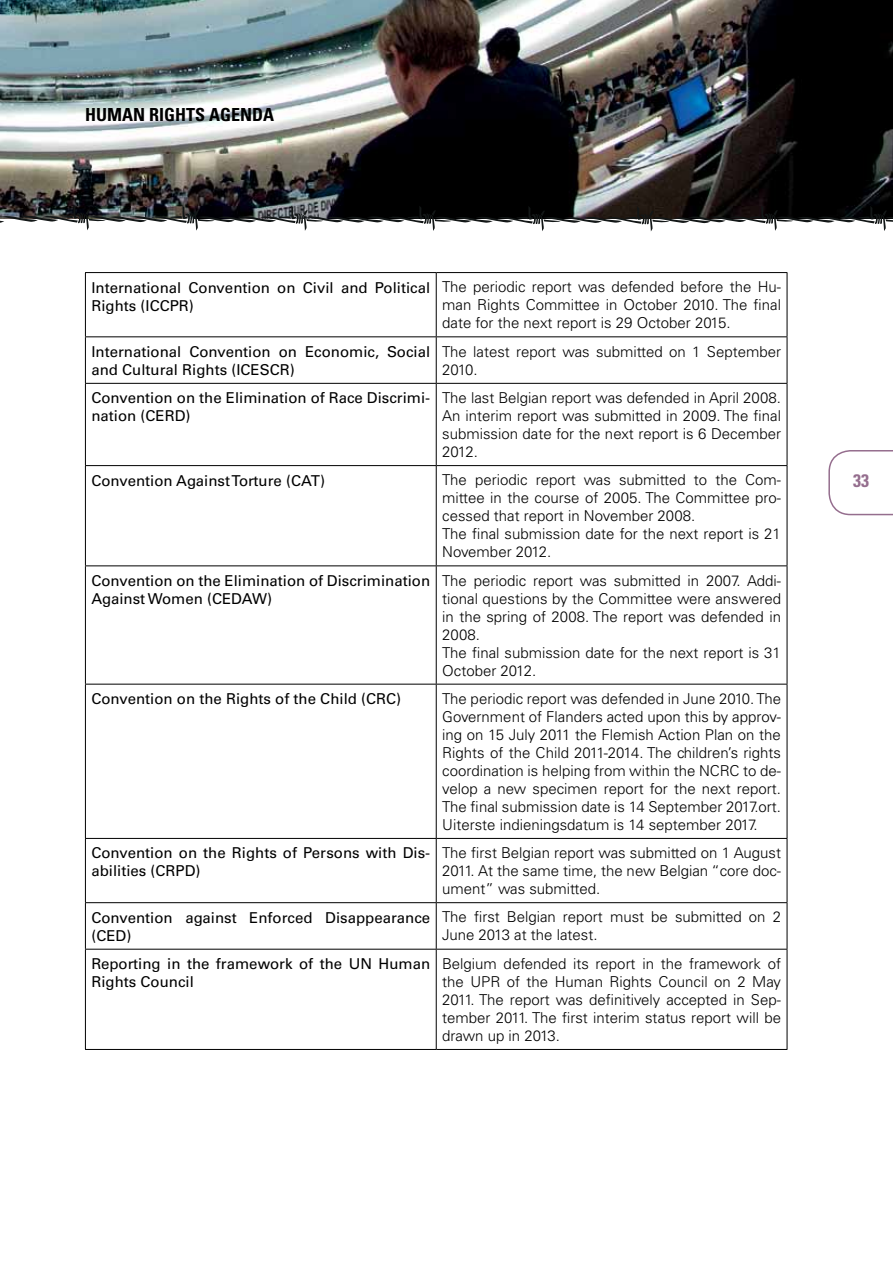
<style>
.page{position:relative;width:893px;height:1263px;background:#fff}
.page>*{position:absolute;margin:0;border:0;box-sizing:border-box;transform-origin:0 0}
.t1{font:700 condensed 18px "Univers LT";color:#000}
.t2{font:700 condensed 18px "Univers LT";color:#956e8e}
.t3{font:300 15px/18px "Univers CE";color:#000;text-align:justify}
.t4{font:500 15px/18px "Univers CE";color:#000}
</style>
<div class="page">
<svg style="left:828px;top:450px;width:65px;height:66px"></svg>
<img style="left:0;top:0;width:893px;height:205px">
<hr style="left:85px;top:272px;width:351px;height:1px;background:#000">
<hr style="left:85px;top:273px;width:1px;height:63px;background:#000">
<hr style="left:436px;top:272px;width:351px;height:1px;background:#000">
<hr style="left:436px;top:273px;width:1px;height:63px;background:#000">
<hr style="left:787px;top:273px;width:1px;height:63px;background:#000">
<hr style="left:85px;top:336px;width:351px;height:1px;background:#000">
<hr style="left:85px;top:337px;width:1px;height:46px;background:#000">
<hr style="left:436px;top:336px;width:351px;height:1px;background:#000">
<hr style="left:436px;top:337px;width:1px;height:46px;background:#000">
<hr style="left:787px;top:337px;width:1px;height:46px;background:#000">
<hr style="left:85px;top:383px;width:351px;height:1px;background:#000">
<hr style="left:85px;top:384px;width:1px;height:81px;background:#000">
<hr style="left:436px;top:383px;width:351px;height:1px;background:#000">
<hr style="left:436px;top:384px;width:1px;height:81px;background:#000">
<hr style="left:787px;top:384px;width:1px;height:81px;background:#000">
<hr style="left:85px;top:465px;width:351px;height:1px;background:#000">
<hr style="left:85px;top:466px;width:1px;height:99px;background:#000">
<hr style="left:436px;top:465px;width:351px;height:1px;background:#000">
<hr style="left:436px;top:466px;width:1px;height:99px;background:#000">
<hr style="left:787px;top:466px;width:1px;height:99px;background:#000">
<hr style="left:85px;top:565px;width:351px;height:1px;background:#000">
<hr style="left:85px;top:566px;width:1px;height:118px;background:#000">
<hr style="left:436px;top:565px;width:351px;height:1px;background:#000">
<hr style="left:436px;top:566px;width:1px;height:118px;background:#000">
<hr style="left:787px;top:566px;width:1px;height:118px;background:#000">
<hr style="left:85px;top:684px;width:351px;height:1px;background:#000">
<hr style="left:85px;top:684px;width:1px;height:154px;background:#000">
<hr style="left:436px;top:684px;width:351px;height:1px;background:#000">
<hr style="left:436px;top:684px;width:1px;height:154px;background:#000">
<hr style="left:787px;top:684px;width:1px;height:154px;background:#000">
<hr style="left:85px;top:838px;width:351px;height:1px;background:#000">
<hr style="left:85px;top:839px;width:1px;height:63px;background:#000">
<hr style="left:436px;top:838px;width:351px;height:1px;background:#000">
<hr style="left:436px;top:839px;width:1px;height:63px;background:#000">
<hr style="left:787px;top:839px;width:1px;height:63px;background:#000">
<hr style="left:85px;top:902px;width:351px;height:1px;background:#000">
<hr style="left:85px;top:903px;width:1px;height:46px;background:#000">
<hr style="left:436px;top:902px;width:351px;height:1px;background:#000">
<hr style="left:436px;top:903px;width:1px;height:46px;background:#000">
<hr style="left:787px;top:903px;width:1px;height:46px;background:#000">
<hr style="left:85px;top:949px;width:351px;height:1px;background:#000">
<hr style="left:85px;top:949px;width:1px;height:100px;background:#000">
<hr style="left:436px;top:949px;width:351px;height:1px;background:#000">
<hr style="left:436px;top:949px;width:1px;height:100px;background:#000">
<hr style="left:787px;top:949px;width:1px;height:100px;background:#000">
<hr style="left:85px;top:1049px;width:351px;height:1px;background:#000">
<hr style="left:436px;top:1049px;width:351px;height:1px;background:#000">
<svg style="left:0;top:205px;width:893px;height:26px"></svg>
<p class="t1" style="left:85px;top:103px;width:190px">HUMAN RIGHTS AGENDA</p>
<p class="t4" style="left:91px;top:279px;width:340px">International Convention on Civil and Political<br>Rights (ICCPR)</p>
<p class="t3" style="left:442px;top:278px;width:340px">The periodic report was defended before the Hu&shy;man Rights Committee in October 2010. The final date for the next report is 29 October 2015.</p>
<p class="t4" style="left:91px;top:343px;width:340px">International Convention on Economic, Social and Cultural Rights (ICESCR)</p>
<p class="t3" style="left:442px;top:343px;width:340px">The latest report was submitted on 1 September<br>2010.</p>
<p class="t4" style="left:91px;top:389px;width:340px">Convention on the Elimination of Race Discrimi&shy;nation (CERD)</p>
<p class="t3" style="left:442px;top:389px;width:340px">The last Belgian report was defended in April 2008.<br>An interim report was submitted in 2009. The final submission date for the next report is 6 December 2012.</p>
<p class="t4" style="left:91px;top:472px;width:235px">Convention Against Torture (CAT)</p>
<p class="t3" style="left:442px;top:471px;width:340px;text-align:left">The periodic report was submitted to the Com&shy;mittee in the course of 2005. The Committee pro&shy;cessed that report in November 2008.<br>The final submission date for the next report is 21<br>November 2012.</p>
<p class="t4" style="left:91px;top:572px;width:340px">Convention on the Elimination of Discrimination<br>Against Women (CEDAW)</p>
<p class="t3" style="left:442px;top:572px;width:340px;text-align:left">The periodic report was submitted in 2007. Addi&shy;tional questions by the Committee were answered in the spring of 2008. The report was defended in 2008.<br>The final submission date for the next report is 31<br>October 2012.</p>
<p class="t4" style="left:91px;top:690px;width:311px">Convention on the Rights of the Child (CRC)</p>
<p class="t3" style="left:442px;top:690px;width:340px">The periodic report was defended in June 2010. The Government of Flanders acted upon this by approv&shy;ing on 15 July 2011 the Flemish Action Plan on the Rights of the Child 2011-2014. The children’s rights coordination is helping from within the NCRC to de&shy;velop a new specimen report for the next report.<br>The final submission date is 14 September 2017.ort.<br>Uiterste indieningsdatum is 14 september 2017.</p>
<p class="t4" style="left:91px;top:844px;width:340px">Convention on the Rights of Persons with Dis&shy;abilities (CRPD)</p>
<p class="t3" style="left:442px;top:844px;width:340px">The first Belgian report was submitted on 1 August 2011. At the same time, the new Belgian “core doc&shy;ument” was submitted.</p>
<p class="t4" style="left:91px;top:909px;width:340px">Convention against Enforced Disappearance (CED)</p>
<p class="t3" style="left:442px;top:908px;width:340px">The first Belgian report must be submitted on 2<br>June 2013 at the latest.</p>
<p class="t4" style="left:91px;top:955px;width:340px">Reporting in the framework of the UN Human<br>Rights Council</p>
<p class="t3" style="left:442px;top:955px;width:340px">Belgium defended its report in the framework of the UPR of the Human Rights Council on 2 May 2011. The report was definitively accepted in Sep&shy;tember 2011. The first interim status report will be drawn up in 2013.</p>
<p class="t2" style="left:853px;top:470px;width:17px">33</p>
</div>
